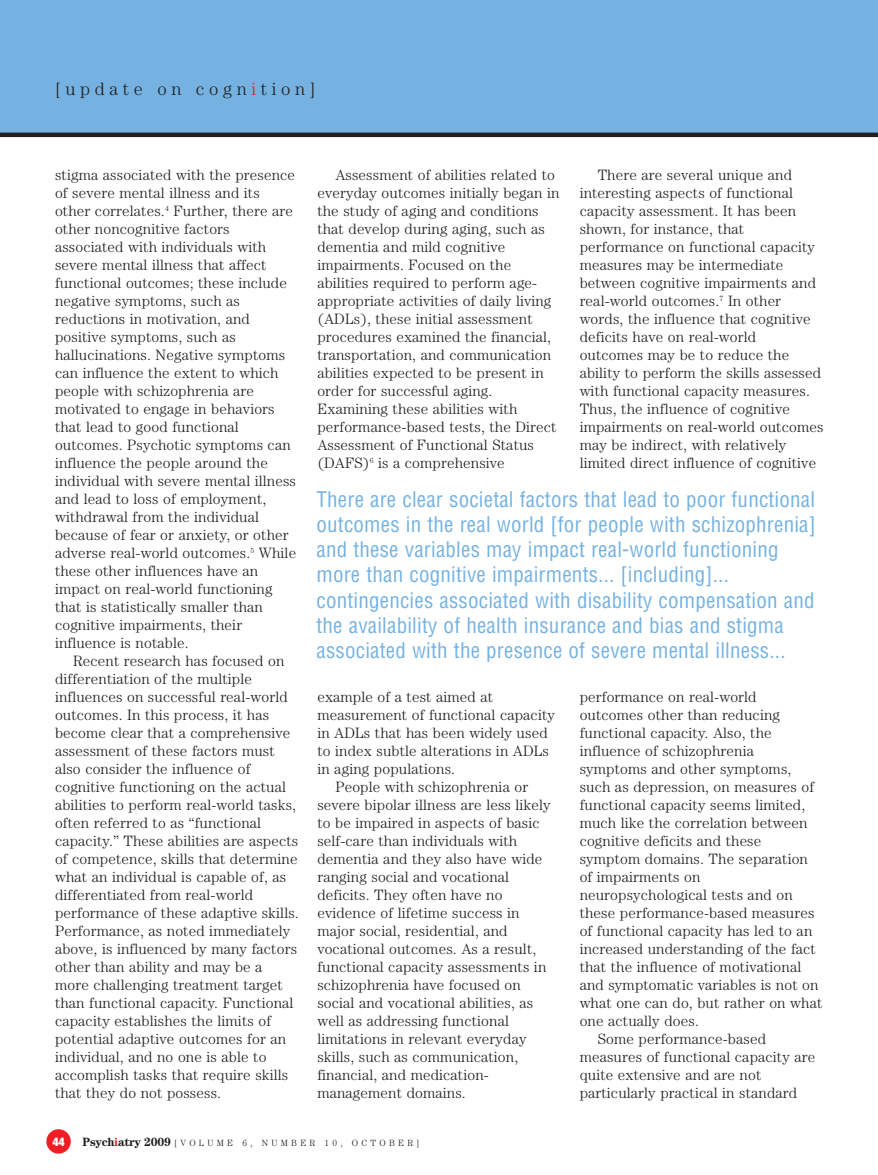
<style>
.page{position:relative;width:878px;height:1175px;background:#fff}
.page>*{position:absolute;margin:0;border:0;box-sizing:border-box;transform-origin:0 0}
.t1{font:condensed 21px/25.2px "Helvetica";letter-spacing:.01em;color:#75b2e1}
.t2{font:300 18px "Century Std";letter-spacing:.26em;color:#231f20}
.t3{font:300 15px/18px "Century Std";letter-spacing:.01em;color:#231f20}
.t4{font:900 condensed 12px "Helvetica Neue LT Std";color:#fff}
.t5{font:300 9px "Century Std";letter-spacing:.365em;color:#231f20}
.s1{color:#ee1e24}
.s2{font-weight:700;font-size:12px}
.s3{font-weight:700;font-size:12px;color:#ee1e24}
</style>
<div class="page">
<div style="left:0;top:0;width:878px;height:135px;background:#75b2e1"></div>
<div style="left:46px;top:1129px;width:25px;height:24px;background:#ee1e24;border-radius:50%"></div>
<hr style="left:0;top:133px;width:878px;height:4px;background:#231f20">
<p class="t2" style="left:56px;top:82px;width:261px">[update on cogn<span class="s1">i</span>tion]</p>
<p class="t3" style="left:55px;top:167px;width:243px">stigma associated with the presence of severe mental illness and its other correlates.<sup>4</sup> Further, there are other noncognitive factors associated with individuals with severe mental illness that affect functional outcomes; these include negative symptoms, such as reductions in motivation, and positive symptoms, such as hallucinations. Negative symptoms can influence the extent to which people with schizophrenia are motivated to engage in behaviors that lead to good functional outcomes. Psychotic symptoms can influence the people around the individual with severe mental illness and lead to loss of employment, withdrawal from the individual because of fear or anxiety, or other adverse real-world outcomes.<sup>5</sup> While these other influences have an impact on real-world functioning that is statistically smaller than cognitive impairments, their influence is notable.</p>
<p class="t3" style="left:55px;top:653px;width:245px;text-indent:18px">Recent research has focused on differentiation of the multiple influences on successful real-world outcomes. In this process, it has become clear that a comprehensive assessment of these factors must also consider the influence of cognitive functioning on the actual abilities to perform real-world tasks, often referred to as “functional capacity.” These abilities are aspects of competence, skills that determine what an individual is capable of, as differentiated from real-world performance of these adaptive skills.<br>Performance, as noted immediately above, is influenced by many factors other than ability and may be a more challenging treatment target than functional capacity. Functional capacity establishes the limits of potential adaptive outcomes for an individual, and no one is able to accomplish tasks that require skills that they do not possess.</p>
<p class="t3" style="left:317px;top:167px;width:244px;text-indent:18px">Assessment of abilities related to everyday outcomes initially began in the study of aging and conditions that develop during aging, such as dementia and mild cognitive impairments. Focused on the abilities required to perform age&shy;appropriate activities of daily living (ADLs), these initial assessment procedures examined the financial, transportation, and communication abilities expected to be present in order for successful aging.<br>Examining these abilities with performance-based tests, the Direct Assessment of Functional Status (DAFS)<sup>6</sup> is a comprehensive</p>
<p class="t3" style="left:579px;top:167px;width:245px;text-indent:18px">There are several unique and interesting aspects of functional capacity assessment. It has been shown, for instance, that performance on functional capacity measures may be intermediate between cognitive impairments and real-world outcomes.<sup>7</sup> In other words, the influence that cognitive deficits have on real-world outcomes may be to reduce the ability to perform the skills assessed with functional capacity measures.<br>Thus, the influence of cognitive impairments on real-world outcomes may be indirect, with relatively limited direct influence of cognitive</p>
<p class="t1" style="left:316px;top:487px;width:501px">There are clear societal factors that lead to poor functional outcomes in the real world [for people with schizophrenia] and these variables may impact real-world functioning more than cognitive impairments... [including]... contingencies associated with disability compensation and the availability of health insurance and bias and stigma associated with the presence of severe mental illness...</p>
<p class="t3" style="left:317px;top:689px;width:177px">example of a test aimed at</p>
<p class="t3" style="left:317px;top:707px;width:239px">measurement of functional capacity</p>
<p class="t3" style="left:317px;top:725px;width:232px">in ADLs that has been widely used</p>
<p class="t3" style="left:317px;top:743px;width:233px">to index subtle alterations in ADLs</p>
<p class="t3" style="left:317px;top:761px;width:139px">in aging populations.</p>
<p class="t3" style="left:335px;top:779px;width:194px">People with schizophrenia or</p>
<p class="t3" style="left:317px;top:797px;width:235px">severe bipolar illness are less likely</p>
<p class="t3" style="left:317px;top:815px;width:224px">to be impaired in aspects of basic</p>
<p class="t3" style="left:317px;top:833px;width:201px">self-care than individuals with</p>
<p class="t3" style="left:317px;top:851px;width:226px">dementia and they also have wide</p>
<p class="t3" style="left:317px;top:869px;width:193px">ranging social and vocational</p>
<p class="t3" style="left:317px;top:887px;width:187px">deficits. They often have no</p>
<p class="t3" style="left:317px;top:905px;width:204px">evidence of lifetime success in</p>
<p class="t3" style="left:317px;top:923px;width:192px">major social, residential, and</p>
<p class="t3" style="left:317px;top:941px;width:220px">vocational outcomes. As a result,</p>
<p class="t3" style="left:317px;top:959px;width:230px">functional capacity assessments in</p>
<p class="t3" style="left:317px;top:977px;width:205px">schizophrenia have focused on</p>
<p class="t3" style="left:317px;top:995px;width:217px">social and vocational abilities, as</p>
<p class="t3" style="left:317px;top:1013px;width:193px">well as addressing functional</p>
<p class="t3" style="left:317px;top:1031px;width:211px">limitations in relevant everyday</p>
<p class="t3" style="left:317px;top:1049px;width:202px">skills, such as communication,</p>
<p class="t3" style="left:317px;top:1067px;width:173px">financial, and medication-</p>
<p class="t3" style="left:317px;top:1085px;width:150px">management domains.</p>
<p class="t3" style="left:579px;top:689px;width:178px">performance on real-world</p>
<p class="t3" style="left:579px;top:707px;width:202px">outcomes other than reducing</p>
<p class="t3" style="left:579px;top:725px;width:193px">functional capacity. Also, the</p>
<p class="t3" style="left:579px;top:743px;width:176px">influence of schizophrenia</p>
<p class="t3" style="left:579px;top:761px;width:213px">symptoms and other symptoms,</p>
<p class="t3" style="left:579px;top:779px;width:236px">such as depression, on measures of</p>
<p class="t3" style="left:579px;top:797px;width:227px">functional capacity seems limited,</p>
<p class="t3" style="left:579px;top:815px;width:229px">much like the correlation between</p>
<p class="t3" style="left:579px;top:833px;width:183px">cognitive deficits and these</p>
<p class="t3" style="left:579px;top:851px;width:230px">symptom domains. The separation</p>
<p class="t3" style="left:579px;top:869px;width:122px">of impairments on</p>
<p class="t3" style="left:579px;top:887px;width:214px">neuropsychological tests and on</p>
<p class="t3" style="left:579px;top:905px;width:236px">these performance-based measures</p>
<p class="t3" style="left:579px;top:923px;width:234px">of functional capacity has led to an</p>
<p class="t3" style="left:579px;top:941px;width:238px">increased understanding of the fact</p>
<p class="t3" style="left:579px;top:959px;width:223px">that the influence of motivational</p>
<p class="t3" style="left:579px;top:977px;width:240px">and symptomatic variables is not on</p>
<p class="t3" style="left:579px;top:995px;width:244px">what one can do, but rather on what</p>
<p class="t3" style="left:579px;top:1013px;width:121px">one actually does.</p>
<p class="t3" style="left:597px;top:1031px;width:170px">Some performance-based</p>
<p class="t3" style="left:579px;top:1049px;width:237px">measures of functional capacity are</p>
<p class="t3" style="left:579px;top:1067px;width:183px">quite extensive and are not</p>
<p class="t3" style="left:579px;top:1085px;width:219px">particularly practical in standard</p>
<p class="t4" style="left:52px;top:1137px;width:14px">44</p>
<p class="t5" style="left:82px;top:1139px;width:338px"><span class="s2">Psych</span><span class="s3">i</span><span class="s2">atry 2009</span>[VOLUME 6, NUMBER 10, OCTOBER]</p>
</div>
